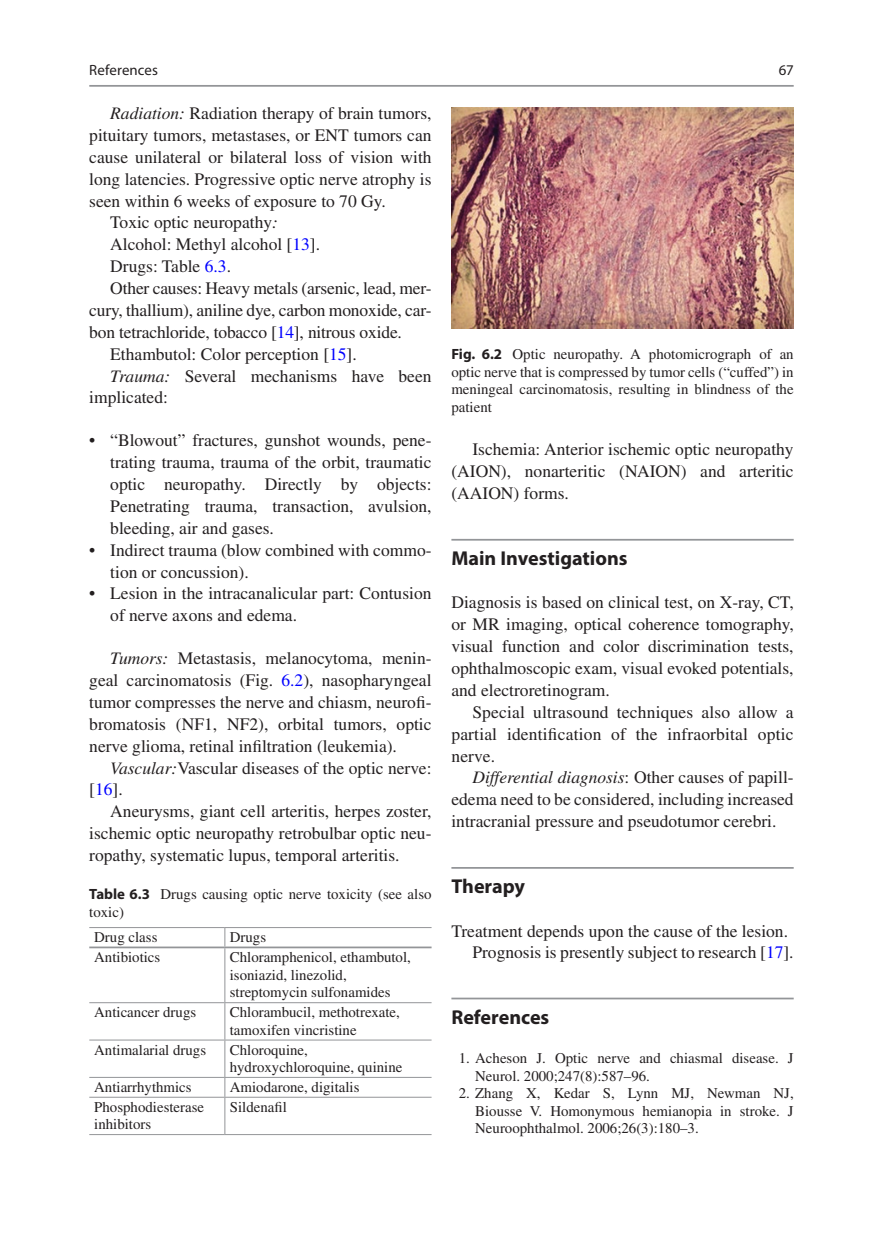
<style>
.page{position:relative;width:883px;height:1260px;background:#fff}
.page>*{position:absolute;margin:0;border:0;box-sizing:border-box;transform-origin:0 0}
._1_hd{font:700 20.12px "Myriad Pro";color:#231f20}
.Ref_title{font:700 20.12px "Myriad Pro";color:#231f20}
.Text{font:17.5px/21.9px "Times LT Std";color:#231f20;text-align:justify}
.Text_flush{font:17.5px/21.9px "Times LT Std";color:#231f20;text-align:justify}
.T_Body{font:14.88px/17.5px "Times LT Std";color:#231f20}
.T_Head{font:14.88px "Times LT Std";color:#231f20}
.t1{font:14.88px "Myriad Pro";letter-spacing:.01em;color:#231f20}
.s1{font-style:italic}
.s2{color:#00f}
.s3{font-family:"Myriad Pro";font-weight:700}
</style>
<div class="page">
<hr style="left:451px;top:539px;width:343px;height:2px;background:#939598">
<hr style="left:451px;top:867px;width:343px;height:2px;background:#939598">
<hr style="left:451px;top:998px;width:343px;height:1px;background:#939598">
<hr style="left:89px;top:927px;width:136px;height:1px;background:#939598">
<hr style="left:89px;top:947px;width:136px;height:1px;background:#939598">
<hr style="left:225px;top:927px;width:207px;height:1px;background:#939598">
<svg style="left:224px;top:928px;width:1px;height:19px"></svg>
<hr style="left:225px;top:947px;width:207px;height:1px;background:#939598">
<hr style="left:224px;top:948px;width:1px;height:54px;background:#939598">
<hr style="left:89px;top:1002px;width:136px;height:1px;background:#939598">
<hr style="left:225px;top:1002px;width:207px;height:1px;background:#939598">
<hr style="left:224px;top:1003px;width:1px;height:37px;background:#939598">
<hr style="left:89px;top:1040px;width:136px;height:1px;background:#939598">
<hr style="left:225px;top:1040px;width:207px;height:1px;background:#939598">
<hr style="left:224px;top:1040px;width:1px;height:37px;background:#939598">
<hr style="left:89px;top:1077px;width:136px;height:1px;background:#939598">
<hr style="left:225px;top:1077px;width:207px;height:1px;background:#939598">
<svg style="left:224px;top:1078px;width:1px;height:19px"></svg>
<hr style="left:225px;top:1097px;width:207px;height:1px;background:#939598">
<hr style="left:225px;top:1134px;width:207px;height:1px;background:#939598">
<hr style="left:89px;top:1097px;width:136px;height:1px;background:#939598">
<hr style="left:224px;top:1098px;width:1px;height:36px;background:#939598">
<hr style="left:89px;top:1134px;width:136px;height:1px;background:#939598">
<img style="left:452px;top:107px;width:341px;height:221px">
<hr style="left:89px;top:85px;width:705px;height:2px;background:#939598">
<p class="t1" style="left:89px;top:61px;width:70px">References</p>
<p class="Text" style="left:89px;top:102px;width:344px;text-indent:21px"><span class="s1">Radiation:</span> Radiation therapy of brain tumors, pituitary tumors, metastases, or ENT tumors can cause unilateral or bilateral loss of vision with long latencies. Progressive optic nerve atrophy is seen within 6 weeks of exposure to 70 Gy.</p>
<p class="Text" style="left:110px;top:212px;width:169px">Toxic optic neuropathy<span class="s1">:</span></p>
<p class="Text" style="left:110px;top:233px;width:211px">Alcohol: Methyl alcohol [<span class="s2">13</span>].</p>
<p class="Text" style="left:110px;top:255px;width:122px">Drugs: Table <span class="s2">6.3</span>.</p>
<p class="Text" style="left:89px;top:277px;width:344px;text-indent:21px">Other causes: Heavy metals (arsenic, lead, mer&shy;cury, thallium), aniline dye, carbon monoxide, car&shy;bon tetrachloride, tobacco [<span class="s2">14</span>], nitrous oxide.</p>
<p class="Text" style="left:110px;top:343px;width:248px">Ethambutol: Color perception [<span class="s2">15</span>].</p>
<p class="Text" style="left:89px;top:365px;width:344px;text-indent:21px"><span class="s1">Trauma:</span> Several mechanisms have been implicated:</p>
<p class="Text" style="left:110px;top:429px;width:323px;text-indent:-21px">• “Blowout” fractures, gunshot wounds, pene&shy;trating trauma, trauma of the orbit, traumatic optic neuropathy. Directly by objects:<br>Penetrating trauma, transaction, avulsion, bleeding, air and gases.</p>
<p class="Text" style="left:110px;top:539px;width:323px;text-indent:-21px">• Indirect trauma (blow combined with commo&shy;tion or concussion).</p>
<p class="Text" style="left:110px;top:583px;width:323px;text-indent:-21px">• Lesion in the intracanalicular part: Contusion of nerve axons and edema.</p>
<p class="Text" style="left:89px;top:647px;width:344px;text-indent:21px"><span class="s1">Tumors:</span> Metastasis, melanocytoma, menin&shy;geal carcinomatosis (Fig. <span class="s2">6.2</span>), nasopharyngeal tumor compresses the nerve and chiasm, neurofi&shy;bromatosis (NF1, NF2), orbital tumors, optic nerve glioma, retinal infiltration (leukemia).</p>
<p class="Text" style="left:89px;top:757px;width:344px;text-indent:21px"><span class="s1">Vascular:</span>Vascular diseases of the optic nerve: [<span class="s2">16</span>].</p>
<p class="Text" style="left:89px;top:800px;width:344px;text-indent:21px">Aneurysms, giant cell arteritis, herpes zoster, ischemic optic neuropathy retrobulbar optic neu&shy;ropathy, systematic lupus, temporal arteritis.</p>
<p class="T_Body" style="left:89px;top:885px;width:344px"><span class="s3">Table 6.3</span> Drugs causing optic nerve toxicity (see also toxic)</p>
<p class="T_Head" style="left:94px;top:929px;width:65px">Drug class</p>
<p class="T_Head" style="left:230px;top:929px;width:38px">Drugs</p>
<p class="T_Body" style="left:94px;top:949px;width:68px">Antibiotics</p>
<p class="T_Body" style="left:230px;top:949px;width:183px">Chloramphenicol, ethambutol, isoniazid, linezolid, streptomycin sulfonamides</p>
<p class="T_Body" style="left:94px;top:1003px;width:104px">Anticancer drugs</p>
<p class="T_Body" style="left:230px;top:1003px;width:172px">Chlorambucil, methotrexate, tamoxifen vincristine</p>
<p class="T_Body" style="left:94px;top:1041px;width:113px">Antimalarial drugs</p>
<p class="T_Body" style="left:230px;top:1041px;width:174px">Chloroquine, hydroxychloroquine, quinine</p>
<p class="T_Body" style="left:94px;top:1078px;width:99px">Antiarrhythmics</p>
<p class="T_Body" style="left:230px;top:1078px;width:131px">Amiodarone, digitalis</p>
<p class="T_Body" style="left:94px;top:1098px;width:111px">Phosphodiesterase inhibitors</p>
<p class="T_Body" style="left:230px;top:1098px;width:59px">Sildenafil</p>
<p class="t1" style="left:779px;top:61px;width:16px">67</p>
<p class="T_Body" style="left:451px;top:346px;width:344px;text-align:justify"><span class="s3">Fig. 6.2</span> Optic neuropathy. A photomicrograph of an optic nerve that is compressed by tumor cells (“cuffed”) in meningeal carcinomatosis, resulting in blindness of the patient</p>
<p class="Text" style="left:451px;top:438px;width:344px;text-indent:21px">Ischemia: Anterior ischemic optic neuropathy (AION), nonarteritic (NAION) and arteritic (AAION) forms.</p>
<h2 class="_1_hd" style="left:451px;top:545px;width:178px">Main Investigations</h2>
<p class="Text_flush" style="left:451px;top:592px;width:344px">Diagnosis is based on clinical test, on X-ray, CT, or MR imaging, optical coherence tomography, visual function and color discrimination tests, ophthalmoscopic exam, visual evoked potentials, and electroretinogram.</p>
<p class="Text" style="left:451px;top:701px;width:344px;text-indent:21px">Special ultrasound techniques also allow a partial identification of the infraorbital optic nerve.</p>
<p class="Text" style="left:451px;top:767px;width:344px;text-indent:21px"><span class="s1">Differential diagnosis</span>: Other causes of papill&shy;edema need to be considered, including increased intracranial pressure and pseudotumor cerebri.</p>
<h2 class="_1_hd" style="left:451px;top:873px;width:75px">Therapy</h2>
<p class="Text_flush" style="left:451px;top:920px;width:338px">Treatment depends upon the cause of the lesion.</p>
<p class="Text" style="left:472px;top:942px;width:323px">Prognosis is presently subject to research [<span class="s2">17</span>].</p>
<p class="Ref_title" style="left:451px;top:1004px;width:99px">References</p>
<p class="T_Body" style="left:475px;top:1050px;width:320px;text-indent:-16px">1. Acheson J. Optic nerve and chiasmal disease. J<br>Neurol. 2000;247(8):587–96.</p>
<p class="T_Body" style="left:475px;top:1085px;width:320px;text-align:justify;text-indent:-16px">2. Zhang X, Kedar S, Lynn MJ, Newman NJ, Biousse V. Homonymous hemianopia in stroke. J Neuroophthalmol. 2006;26(3):180–3.</p>
</div>
